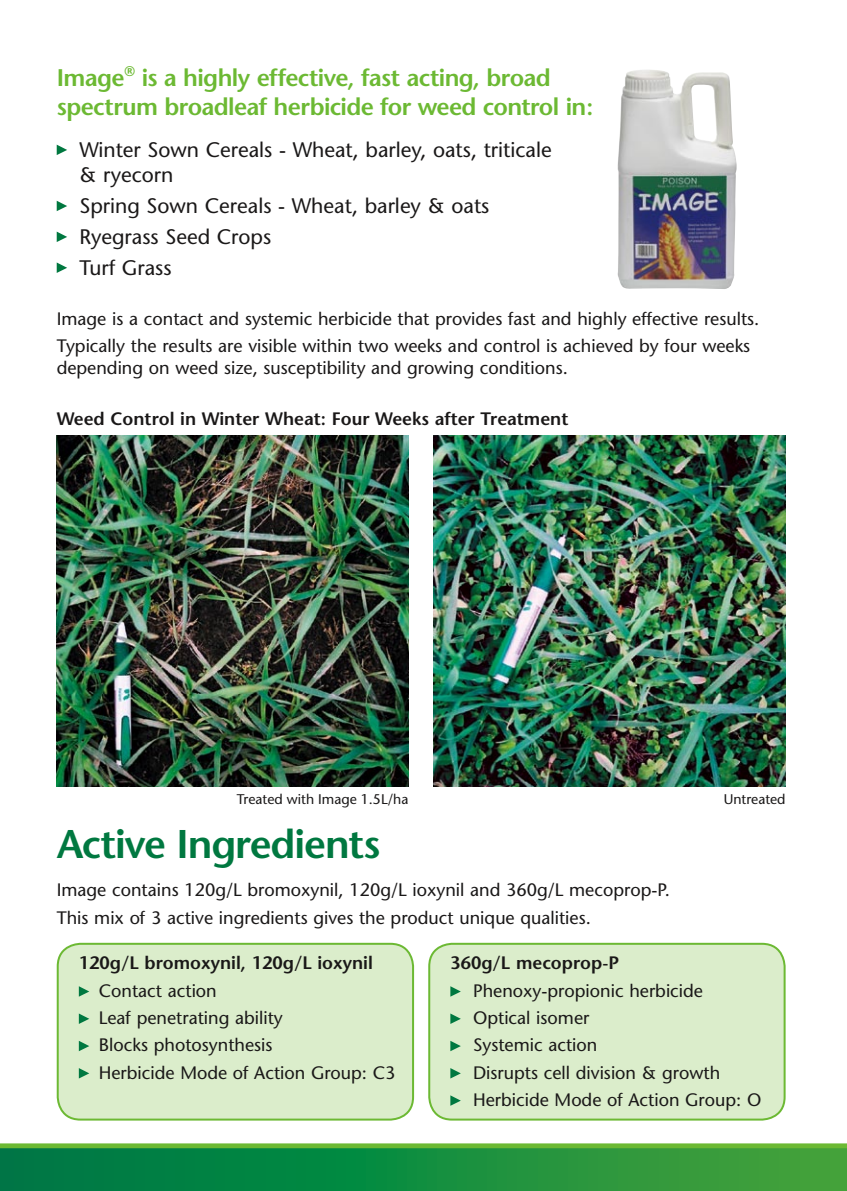
<style>
.page{position:relative;width:847px;height:1191px;background:#fff}
.page>*{position:absolute;margin:0;border:0;box-sizing:border-box;transform-origin:0 0}
.Sub_headers{font:600 40px "Stone Sans";letter-spacing:-.025em;color:#007840}
.Sub_headers-2{font:600 24px/28.8px "Stone Sans";letter-spacing:-.025em;color:#6cb933}
.Body_copy{font:21px/25.2px "Stone Sans";color:#1a1818}
.Body_copy-2{font:18px/21.6px "Stone Sans";color:#1a1818}
.Body_copy-3{font:600 18px "Stone Sans";color:#1a1818}
.t1{font:14px "Stone Sans";color:#1a1818}
</style>
<div class="page">
<svg style="left:0;top:1143px;width:847px;height:5px;background:#78be43"></svg>
<svg style="left:0;top:1148px;width:847px;height:43px;background:#188d3f"></svg>
<div style="left:428px;top:942px;width:358px;height:177px;background:#dbedcb"></div>
<svg style="left:450px;top:986px;width:11px;height:10px"></svg>
<svg style="left:450px;top:1013px;width:11px;height:11px"></svg>
<svg style="left:450px;top:1040px;width:11px;height:11px"></svg>
<svg style="left:450px;top:1068px;width:11px;height:10px"></svg>
<svg style="left:450px;top:1095px;width:11px;height:10px"></svg>
<div style="left:56px;top:942px;width:359px;height:177px;background:#dbedcb"></div>
<svg style="left:79px;top:986px;width:10px;height:10px"></svg>
<svg style="left:79px;top:1013px;width:10px;height:11px"></svg>
<svg style="left:79px;top:1040px;width:10px;height:11px"></svg>
<svg style="left:79px;top:1068px;width:10px;height:10px"></svg>
<svg style="left:57px;top:145px;width:10px;height:10px"></svg>
<svg style="left:57px;top:201px;width:10px;height:10px"></svg>
<svg style="left:57px;top:232px;width:10px;height:10px"></svg>
<svg style="left:57px;top:262px;width:10px;height:11px"></svg>
<img style="left:57px;top:435px;width:351px;height:352px">
<img style="left:434px;top:435px;width:351px;height:352px">
<img style="left:617px;top:70px;width:120px;height:219px">
<p class="Sub_headers-2" style="left:57px;top:63px;width:538px">Image<sup>®</sup> is a highly effective, fast acting, broad spectrum broadleaf herbicide for weed control in:</p>
<p class="Body_copy" style="left:79px;top:137px;width:474px">Winter Sown Cereals - Wheat, barley, oats, triticale &amp; ryecorn</p>
<p class="Body_copy" style="left:79px;top:193px;width:411px">Spring Sown Cereals - Wheat, barley &amp; oats</p>
<p class="Body_copy" style="left:79px;top:224px;width:193px">Ryegrass Seed Crops</p>
<p class="Body_copy" style="left:79px;top:255px;width:94px">Turf Grass</p>
<p class="Body_copy-2" style="left:57px;top:308px;width:704px">Image is a contact and systemic herbicide that provides fast and highly effective results.</p>
<p class="Body_copy-2" style="left:57px;top:335px;width:695px">Typically the results are visible within two weeks and control is achieved by four weeks depending on weed size, susceptibility and growing conditions.</p>
<p class="Body_copy-3" style="left:57px;top:408px;width:513px">Weed Control in Winter Wheat: Four Weeks after Treatment</p>
<p class="t1" style="left:237px;top:791px;width:173px">Treated with Image 1.5L/ha</p>
<p class="t1" style="left:723px;top:791px;width:63px">Untreated</p>
<p class="Sub_headers" style="left:57px;top:819px;width:325px">Active Ingredients</p>
<p class="Body_copy-2" style="left:57px;top:879px;width:614px">Image contains 120g/L bromoxynil, 120g/L ioxynil and 360g/L mecoprop-P.</p>
<p class="Body_copy-2" style="left:57px;top:906px;width:535px">This mix of 3 active ingredients gives the product unique qualities.</p>
<p class="Body_copy-3" style="left:79px;top:952px;width:295px">120g/L bromoxynil, 120g/L ioxynil</p>
<p class="Body_copy-2" style="left:99px;top:979px;width:119px">Contact action</p>
<p class="Body_copy-2" style="left:99px;top:1007px;width:185px">Leaf penetrating ability</p>
<p class="Body_copy-2" style="left:99px;top:1034px;width:175px">Blocks photosynthesis</p>
<p class="Body_copy-2" style="left:99px;top:1061px;width:298px">Herbicide Mode of Action Group: C3</p>
<p class="Body_copy-3" style="left:450px;top:952px;width:170px">360g/L mecoprop-P</p>
<p class="Body_copy-2" style="left:473px;top:979px;width:231px">Phenoxy-propionic herbicide</p>
<p class="Body_copy-2" style="left:473px;top:1007px;width:118px">Optical isomer</p>
<p class="Body_copy-2" style="left:473px;top:1034px;width:126px">Systemic action</p>
<p class="Body_copy-2" style="left:473px;top:1061px;width:249px">Disrupts cell division &amp; growth</p>
<p class="Body_copy-2" style="left:473px;top:1088px;width:290px">Herbicide Mode of Action Group: O</p>
</div>
